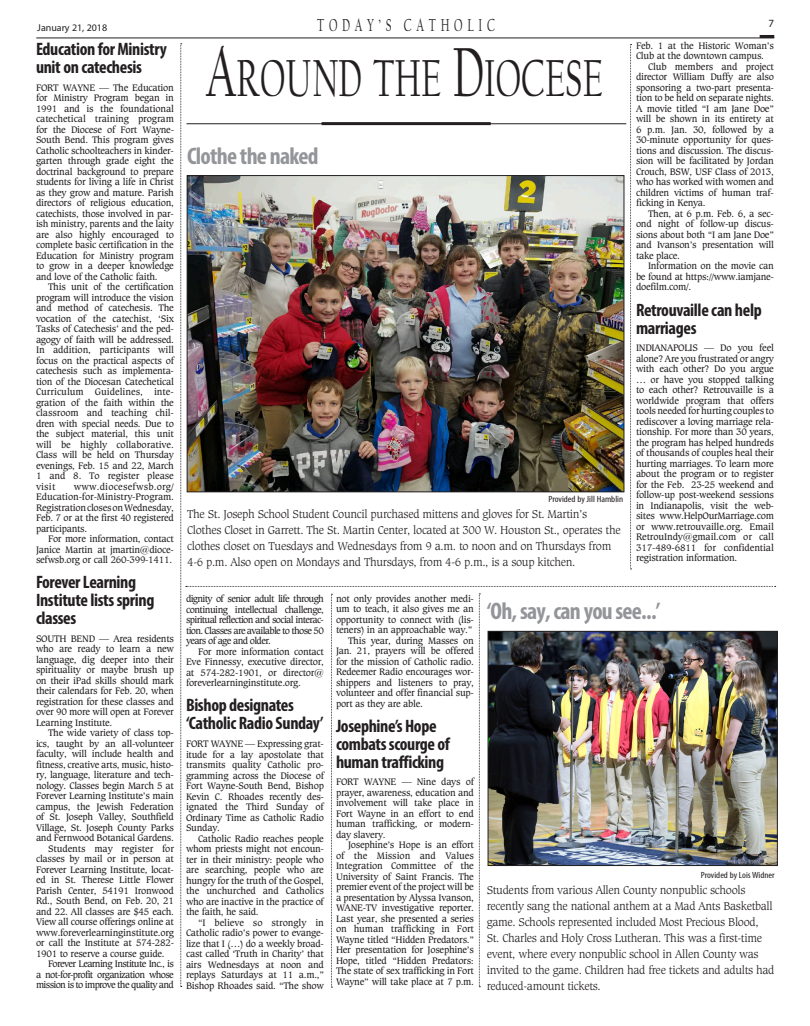
<style>
.page{position:relative;width:810px;height:1026px;background:#fff}
.page>*{position:absolute;margin:0;border:0;box-sizing:border-box;transform-origin:0 0}
.t1{font:54px "FB Californian";color:#231f20;scale:.65 1}
.NEWstandalone{font:700 condensed 24px "Myriad Pro";letter-spacing:-.03em;color:#939598}
.NEWbriefhead{font:700 condensed 18px/18px "Myriad Pro";letter-spacing:-.02em;color:#231f20}
.t2{font:18px "FB Californian";letter-spacing:.4em;color:#231f20;scale:.65 1}
.NEWcutlinebig{font:300 12px/16px "Caxton BT";letter-spacing:-.03em;color:#231f20}
.t3{font:11px "Myriad";color:#231f20}
.NEWbody_justified{font:10px/10.5px "Caxton BT";letter-spacing:-.03em;color:#231f20;text-align:justify}
.t4{font:10px "Myriad";color:#231f20}
.NEWphotocredit{font:condensed 9px "Myriad Pro";color:#231f20;scale:1.12 1}
.s1{font-size:72px}
</style>
<div class="page">
<hr style="left:36px;top:38px;width:738px;height:1px;background:#231f20">
<hr style="left:760px;top:35px;width:14px;height:3px;background:#231f20">
<img style="left:181px;top:44px;width:595px;height:944px">
<p class="t4" style="left:37px;top:23px;width:71px">January 21, 2018</p>
<h3 class="t2" style="left:317px;top:16px;width:275px">TODAY’S CATHOLIC</h3>
<p class="t3" style="left:769px;top:18px;width:7px">7</p>
<p class="NEWbriefhead" style="left:36px;top:40px;width:132px">Education for Ministry unit on catechesis</p>
<p class="NEWbody_justified" style="left:36px;top:82px;width:140px">FORT WAYNE — The Education for Ministry Program began in 1991 and is the foundational catechetical training program for the Diocese of Fort Wayne-South Bend. This program gives Catholic schoolteachers in kinder&shy;garten through grade eight the doctrinal background to prepare students for living a life in Christ as they grow and mature. Parish directors of religious education, catechists, those involved in par&shy;ish ministry, parents and the laity are also highly encouraged to complete basic certification in the Education for Ministry program to grow in a deeper knowledge and love of the Catholic faith.</p>
<p class="NEWbody_justified" style="left:36px;top:281px;width:140px;text-indent:12px">This unit of the certification program will introduce the vision and method of catechesis. The vocation of the catechist, ‘Six Tasks of Catechesis’ and the ped&shy;agogy of faith will be addressed.<br>In addition, participants will focus on the practical aspects of catechesis such as implementa&shy;tion of the Diocesan Catechetical Curriculum Guidelines, inte&shy;gration of the faith within the classroom and teaching chil&shy;dren with special needs. Due to the subject material, this unit will be highly collaborative.<br>Class will be held on Thursday evenings, Feb. 15 and 22, March 1 and 8. To register please visit</p>
<p class="NEWbody_justified" style="left:636px;top:40px;width:139px">Feb. 1 at the Historic Woman’s<br>Club at the downtown campus.</p>
<p class="NEWbody_justified" style="left:636px;top:61px;width:140px;text-indent:12px">Club members and project director William Duffy are also sponsoring a two-part presenta&shy;tion to be held on separate nights.<br>A movie titled “I am Jane Doe” will be shown in its entirety at 6 p.m. Jan. 30, followed by a 30-minute opportunity for ques&shy;tions and discussion. The discus&shy;sion will be facilitated by Jordan Crouch, BSW, USF Class of 2013, who has worked with women and children victims of human traf&shy;ficking in Kenya.</p>
<p class="NEWbody_justified" style="left:636px;top:208px;width:139px;text-indent:12px">Then, at 6 p.m. Feb. 6, a sec&shy;ond night of follow-up discus&shy;sions about both “I am Jane Doe” and Ivanson’s presentation will take place.</p>
<p class="NEWbody_justified" style="left:636px;top:261px;width:140px;text-indent:12px">Information on the movie can be found at https://www.iamjane&shy;doefilm.com/.</p>
<p class="NEWbriefhead" style="left:636px;top:300px;width:127px">Retrouvaille can help marriages</p>
<p class="NEWbody_justified" style="left:636px;top:343px;width:140px">INDIANAPOLIS — Do you feel alone? Are you frustrated or angry with each other? Do you argue … or have you stopped talking to each other? Retrouvaille is a worldwide program that offers tools needed for hurting couples to rediscover a loving marriage rela&shy;tionship. For more than 30 years, the program has helped hundreds of thousands of couples heal their hurting marriages. To learn more about the program or to register for the Feb. 23-25 weekend and follow-up post-weekend sessions in Indianapolis, visit the web&shy;sites www.HelpOurMarriage.com or www.retrouvaille.org. Email RetrouIndy@gmail.com or call 317-489-6811 for confidential registration information.</p>
<p class="t1" style="left:206px;top:51px;width:613px"><span class="s1">A</span>ROUND THE <span class="s1">D</span>IOCESE</p>
<p class="NEWstandalone" style="left:187px;top:141px;width:133px">Clothe the naked</p>
<p class="NEWbody_justified" style="left:36px;top:481px;width:140px;text-indent:38px">www.diocesefwsb.org/ Education-for-Ministry-Program.<br>Registration closes on Wednesday, Feb. 7 or at the first 40 registered participants.</p>
<p class="NEWbody_justified" style="left:36px;top:533px;width:140px;text-indent:12px">For more information, contact Janice Martin at jmartin@dioce&shy;sefwsb.org or call 260-399-1411.</p>
<p class="NEWbriefhead" style="left:36px;top:573px;width:120px">Forever Learning<br>Institute lists spring classes</p>
<p class="NEWbody_justified" style="left:36px;top:633px;width:140px">SOUTH BEND — Area residents who are ready to learn a new language, dig deeper into their spirituality or maybe brush up on their iPad skills should mark their calendars for Feb. 20, when registration for these classes and over 90 more will open at Forever Learning Institute.</p>
<p class="NEWbody_justified" style="left:36px;top:728px;width:140px;text-indent:12px">The wide variety of class top&shy;ics, taught by an all-volunteer faculty, will include health and fitness, creative arts, music, histo&shy;ry, language, literature and tech&shy;nology. Classes begin March 5 at Forever Learning Institute’s main campus, the Jewish Federation of St. Joseph Valley, Southfield Village, St. Joseph County Parks and Fernwood Botanical Gardens.</p>
<p class="NEWbody_justified" style="left:36px;top:843px;width:140px;text-indent:12px">Students may register for classes by mail or in person at Forever Learning Institute, locat&shy;ed in St. Therese Little Flower Parish Center, 54191 Ironwood Rd., South Bend, on Feb. 20, 21 and 22. All classes are $45 each.<br>View all course offerings online at www.foreverlearninginstitute.org or call the Institute at 574-282- 1901 to reserve a course guide.</p>
<p class="NEWbody_justified" style="left:36px;top:959px;width:140px;text-indent:12px">Forever Learning Institute Inc., is a not-for-profit organization whose mission is to improve the quality and</p>
<p class="NEWphotocredit" style="left:548px;top:493px;width:68px">Provided by Jill Hamblin</p>
<p class="NEWcutlinebig" style="left:187px;top:506px;width:435px">The St. Joseph School Student Council purchased mittens and gloves for St. Martin’s Clothes Closet in Garrett. The St. Martin Center, located at 300 W. Houston St., operates the clothes closet on Tuesdays and Wednesdays from 9 a.m. to noon and on Thursdays from 4-6 p.m. Also open on Mondays and Thursdays, from 4-6 p.m., is a soup kitchen.</p>
<p class="NEWbody_justified" style="left:336px;top:593px;width:140px">not only provides another medi&shy;um to teach, it also gives me an opportunity to connect with (lis&shy;teners) in an approachable way.”</p>
<p class="NEWbody_justified" style="left:336px;top:635px;width:140px;text-indent:12px">This year, during Masses on Jan. 21, prayers will be offered for the mission of Catholic radio.<br>Redeemer Radio encourages wor&shy;shippers and listeners to pray, volunteer and offer financial sup&shy;port as they are able.</p>
<p class="NEWbriefhead" style="left:336px;top:716px;width:116px">Josephine’s Hope combats scourge of human trafficking</p>
<p class="NEWbody_justified" style="left:336px;top:777px;width:140px">FORT WAYNE — Nine days of prayer, awareness, education and involvement will take place in Fort Wayne in an effort to end human trafficking, or modern&shy;day slavery.</p>
<p class="NEWbody_justified" style="left:336px;top:840px;width:140px;text-indent:12px">Josephine’s Hope is an effort of the Mission and Values Integration Committee of the University of Saint Francis. The premier event of the project will be a presentation by Alyssa Ivanson, WANE-TV investigative reporter.<br>Last year, she presented a series on human trafficking in Fort Wayne titled “Hidden Predators.” Her presentation for Josephine’s Hope, titled “Hidden Predators:<br>The state of sex trafficking in Fort Wayne” will take place at 7 p.m.</p>
<p class="NEWbody_justified" style="left:186px;top:593px;width:140px">dignity of senior adult life through continuing intellectual challenge, spiritual reflection and social interac&shy;tion. Classes are available to those 50 years of age and older.</p>
<p class="NEWbody_justified" style="left:186px;top:646px;width:139px;text-indent:12px">For more information contact Eve Finnessy, executive director, at 574-282-1901, or director@ foreverlearninginstitute.org.</p>
<p class="NEWbriefhead" style="left:186px;top:696px;width:139px">Bishop designates ‘Catholic Radio Sunday’</p>
<p class="NEWbody_justified" style="left:186px;top:738px;width:140px">FORT WAYNE — Expressing grat&shy;itude for a lay apostolate that transmits quality Catholic pro&shy;gramming across the Diocese of Fort Wayne-South Bend, Bishop Kevin C. Rhoades recently des&shy;ignated the Third Sunday of Ordinary Time as Catholic Radio Sunday.</p>
<p class="NEWbody_justified" style="left:186px;top:833px;width:140px;text-indent:12px">Catholic Radio reaches people whom priests might not encoun&shy;ter in their ministry: people who are searching, people who are hungry for the truth of the Gospel, the unchurched and Catholics who are inactive in the practice of the faith, he said.</p>
<p class="NEWbody_justified" style="left:186px;top:917px;width:140px;text-indent:12px">“I believe so strongly in Catholic radio’s power to evange&shy;lize that I (…) do a weekly broad&shy;cast called ‘Truth in Charity’ that airs Wednesdays at noon and replays Saturdays at 11 a.m.,” Bishop Rhoades said. “The show</p>
<p class="NEWstandalone" style="left:487px;top:596px;width:175px">‘Oh, say, can you see...’</p>
<p class="NEWphotocredit" style="left:701px;top:869px;width:67px">Provided by Lois Widner</p>
<p class="NEWcutlinebig" style="left:487px;top:882px;width:289px">Students from various Allen County nonpublic schools recently sang the national anthem at a Mad Ants Basketball game. Schools represented included Most Precious Blood,<br>St. Charles and Holy Cross Lutheran. This was a first-time event, where every nonpublic school in Allen County was invited to the game. Children had free tickets and adults had reduced-amount tickets.</p>
</div>
